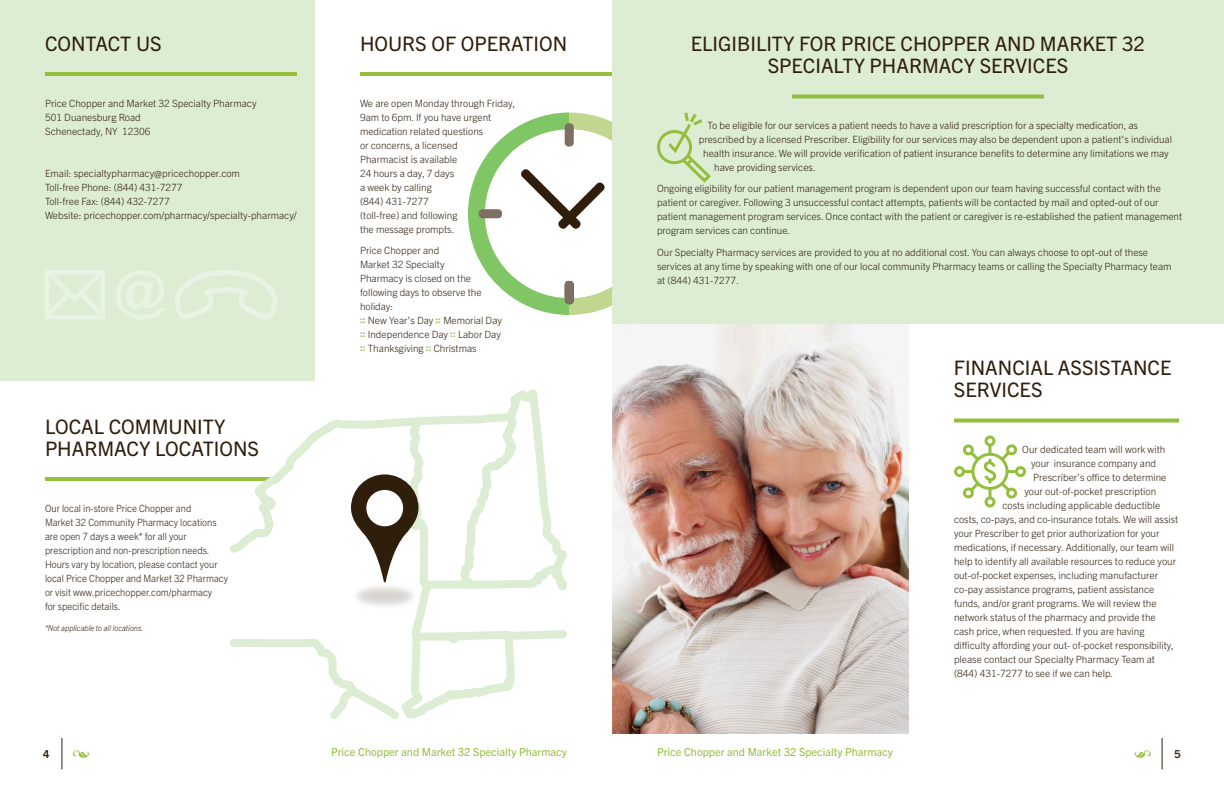
<style>
.page{position:relative;width:1224px;height:792px;background:#fff}
.page>*{position:absolute;margin:0;border:0;box-sizing:border-box;transform-origin:0 0}
.t1{font:20px/22px "Trade Gothic Next LT Pro";color:#301e0d}
.t2{font:11px "Trade Gothic Next LT Pro";color:#93bf3d}
.t3{font:700 11px "Trade Gothic Next LT Pro";color:#301e0d}
.t4{font:300 10px/14px "Trade Gothic Next LT Pro";color:#301e0d}
.t5{font:300 10px/14px "Trade Gothic Next LT Pro";color:#301e0d;scale:.95 1}
.t6{font:italic 300 8px "Trade Gothic Next LT Pro";color:#301e0d;scale:.95 1}
.s1{font-weight:700;color:#93bf3d}
</style>
<div class="page">
<div style="left:0;top:0;width:315px;height:381px;background:#ddedd4"></div>
<hr style="left:45px;top:72px;width:252px;height:4px;background:#93bf3d">
<hr style="left:45px;top:477px;width:225px;height:4px;background:#93bf3d">
<hr style="left:360px;top:72px;width:252px;height:4px;background:#93bf3d">
<hr style="left:61px;top:738px;width:1px;height:32px;background:#301e0d">
<hr style="left:1162px;top:738px;width:1px;height:32px;background:#301e0d">
<svg style="left:45px;top:270px;width:60px;height:49px"></svg>
<svg style="left:175px;top:270px;width:102px;height:49px"></svg>
<svg style="left:116px;top:270px;width:49px;height:49px"></svg>
<svg style="left:229px;top:389px;width:338px;height:330px"></svg>
<div style="left:351px;top:581px;width:68px;height:30px;background:#301e0d;opacity:.2"></div>
<svg style="left:351px;top:474px;width:67px;height:108px"></svg>
<div style="left:612px;top:0;width:612px;height:324px;background:#ddedd4"></div>
<svg style="left:792px;top:94px;width:252px;height:4px"></svg>
<svg style="left:468px;top:112px;width:243px;height:203px"></svg>
<div style="left:985px;top:436px;width:10px;height:11px;border:3px solid #93bf3d;border-radius:50%"></div>
<div style="left:1015px;top:466px;width:11px;height:11px;border:3px solid #93bf3d;border-radius:50%"></div>
<div style="left:985px;top:496px;width:10px;height:11px;border:3px solid #93bf3d;border-radius:50%"></div>
<div style="left:954px;top:466px;width:11px;height:11px;border:3px solid #93bf3d;border-radius:50%"></div>
<svg style="left:960px;top:441px;width:60px;height:61px"></svg>
<svg style="left:954px;top:418px;width:225px;height:4px"></svg>
<img style="left:612px;top:324px;width:297px;height:410px">
<p class="t1" style="left:45px;top:32px;width:118px">CONTACT US</p>
<p class="t1" style="left:360px;top:32px;width:209px">HOURS OF OPERATION</p>
<p class="t4" style="left:45px;top:95px;width:213px">Price Chopper and Market 32 Specialty Pharmacy<br>501 Duanesburg Road<br>Schenectady, NY 12306</p>
<p class="t4" style="left:45px;top:166px;width:253px">Email: specialtypharmacy@pricechopper.com<br>Toll-free Phone: (844) 431-7277<br>Toll-free Fax: (844) 432-7277<br>Website: pricechopper.com/pharmacy/specialty-pharmacy/</p>
<p class="t1" style="left:45px;top:414px;width:216px">LOCAL COMMUNITY<br>PHARMACY LOCATIONS</p>
<p class="t5" style="left:45px;top:500px;width:194px">Our local in-store Price Chopper and<br>Market 32 Community Pharmacy locations are open 7 days a week* for all your prescription and non-prescription needs.<br>Hours vary by location, please contact your local Price Chopper and Market 32 Pharmacy or visit www.pricechopper.com/pharmacy<br>for specific details.</p>
<p class="t6" style="left:45px;top:622px;width:105px">*Not applicable to all locations.</p>
<p class="t4" style="left:360px;top:95px;width:157px">We are open Monday through Friday,<br>9am to 6pm. If you have urgent medication related questions<br>or concerns, a licensed<br>Pharmacist is available<br>24 hours a day, 7 days<br>a week by calling<br>(844) 431-7277<br>(toll-free) and following<br>the message prompts.</p>
<p class="t4" style="left:360px;top:243px;width:143px">Price Chopper and<br>Market 32 Specialty<br>Pharmacy is closed on the following days to observe the holiday:<br><span class="s1">::</span> New Year’s Day <span class="s1">::</span> Memorial Day <span class="s1">::</span> Independence Day <span class="s1">::</span> Labor Day <span class="s1">::</span> Thanksgiving <span class="s1">::</span> Christmas</p>
<p class="t1" style="left:691px;top:32px;width:456px;text-align:center">ELIGIBILITY FOR PRICE CHOPPER AND MARKET 32<br>SPECIALTY PHARMACY SERVICES</p>
<p class="t4" style="left:708px;top:118px;width:432px">To be eligible for our services a patient needs to have a valid prescription for a specialty medication, as</p>
<p class="t4" style="left:699px;top:132px;width:475px">prescribed by a licensed Prescriber. Eligibility for our services may also be dependent upon a patient’s individual</p>
<p class="t4" style="left:703px;top:146px;width:467px">health insurance. We will provide verification of patient insurance benefits to determine any limitations we may</p>
<p class="t4" style="left:714px;top:160px;width:103px">have providing services.</p>
<p class="t4" style="left:657px;top:181px;width:527px">Ongoing eligibility for our patient management program is dependent upon our team having successful contact with the patient or caregiver. Following 3 unsuccessful contact attempts, patients will be contacted by mail and opted-out of our patient management program services. Once contact with the patient or caregiver is re-established the patient management program services can continue.</p>
<p class="t4" style="left:657px;top:244px;width:516px">Our Specialty Pharmacy services are provided to you at no additional cost. You can always choose to opt-out of these services at any time by speaking with one of our local community Pharmacy teams or calling the Specialty Pharmacy team at (844) 431-7277.</p>
<p class="t1" style="left:954px;top:356px;width:219px">FINANCIAL ASSISTANCE<br>SERVICES</p>
<p class="t4" style="left:1022px;top:442px;width:145px">Our dedicated team will work with</p>
<p class="t4" style="left:1031px;top:456px;width:127px">your insurance company and</p>
<p class="t4" style="left:1033px;top:470px;width:135px">Prescriber’s office to determine</p>
<p class="t4" style="left:1024px;top:484px;width:133px">your out-of-pocket prescription</p>
<p class="t4" style="left:1002px;top:498px;width:159px">costs including applicable deductible</p>
<p class="t4" style="left:954px;top:512px;width:226px">costs, co-pays, and co-insurance totals. We will assist</p>
<p class="t4" style="left:954px;top:526px;width:207px">your Prescriber to get prior authorization for your</p>
<p class="t4" style="left:954px;top:540px;width:222px">medications, if necessary. Additionally, our team will</p>
<p class="t4" style="left:954px;top:554px;width:224px">help to identify all available resources to reduce your</p>
<p class="t4" style="left:954px;top:568px;width:206px">out-of-pocket expenses, including manufacturer</p>
<p class="t4" style="left:954px;top:582px;width:202px">co-pay assistance programs, patient assistance</p>
<p class="t4" style="left:954px;top:596px;width:204px">funds, and/or grant programs. We will review the</p>
<p class="t4" style="left:954px;top:610px;width:203px">network status of the pharmacy and provide the</p>
<p class="t4" style="left:954px;top:624px;width:192px">cash price, when requested. If you are having</p>
<p class="t4" style="left:954px;top:638px;width:222px">difficulty affording your out- of-pocket responsibility,</p>
<p class="t4" style="left:954px;top:652px;width:203px">please contact our Specialty Pharmacy Team at</p>
<p class="t4" style="left:954px;top:666px;width:161px">(844) 431-7277 to see if we can help.</p>
<p class="t3" style="left:43px;top:746px;width:8px">4</p>
<p class="t2" style="left:331px;top:744px;width:237px">Price Chopper and Market 32 Specialty Pharmacy</p>
<p class="t2" style="left:657px;top:744px;width:237px">Price Chopper and Market 32 Specialty Pharmacy</p>
<p class="t3" style="left:1174px;top:746px;width:8px">5</p>
</div>
